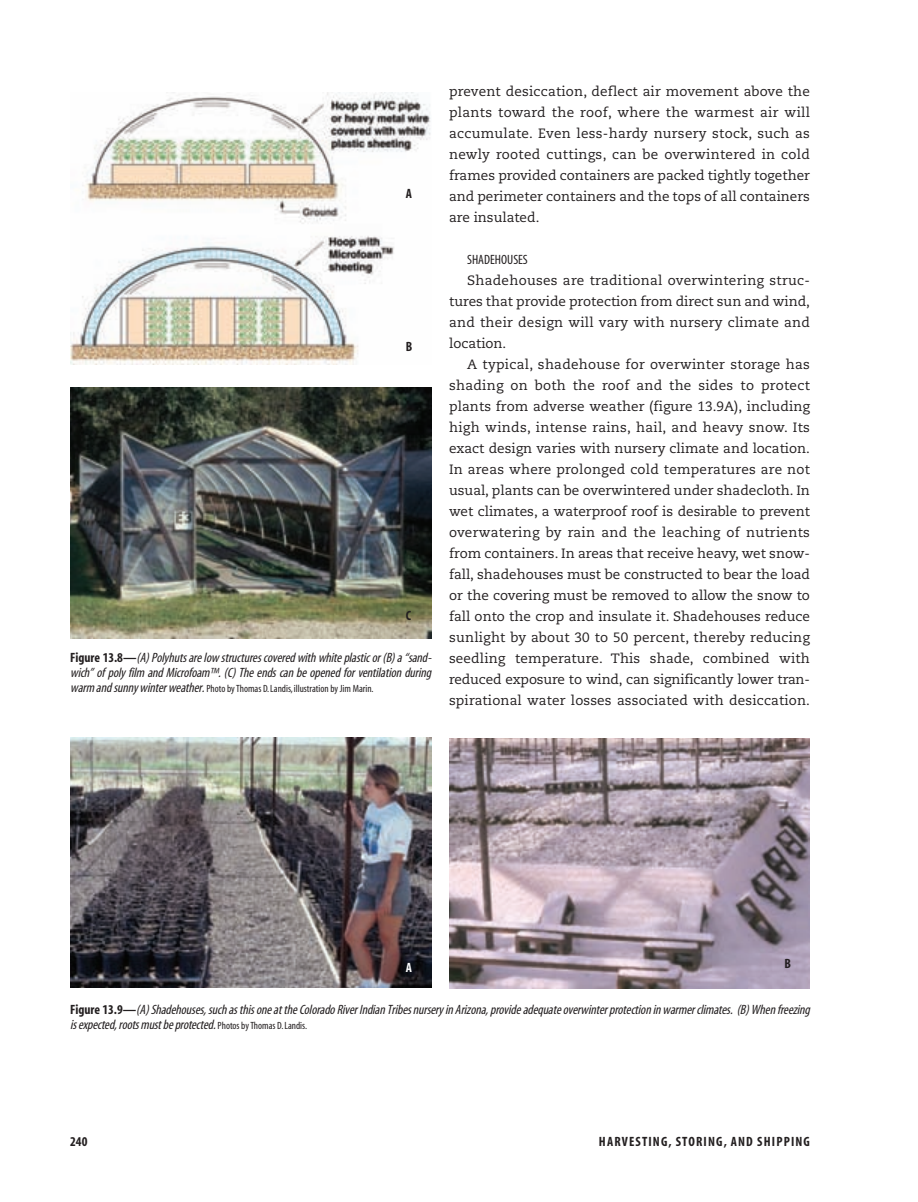
<style>
.page{position:relative;width:918px;height:1202px;background:#fff}
.page>*{position:absolute;margin:0;border:0;box-sizing:border-box;transform-origin:0 0}
.t1{font:13.5px/21px "Caecilia LT";letter-spacing:.01em;color:#231f20;text-align:justify}
.t2{font:italic condensed 13.5px/15px "Myriad";letter-spacing:-.01em;color:#231f20}
.t3{font:700 condensed 13.5px "Myriad";letter-spacing:.085em;color:#231f20}
.t4{font:condensed 13.5px "Myriad";color:#231f20}
.t5{font:700 condensed 13.5px "Myriad";color:#fff}
.t6{font:condensed 10.5px "Myriad";color:#231f20}
.s1{font-weight:700;font-style:normal}
.s2{font-style:italic;font-size:13.5px}
.s3{font-style:normal;font-size:10.5px}
</style>
<div class="page">
<img style="left:70px;top:387px;width:361px;height:251px">
<img style="left:70px;top:93px;width:361px;height:272px">
<img style="left:70px;top:737px;width:361px;height:251px">
<img style="left:449px;top:738px;width:361px;height:250px">
<p class="t3" style="left:406px;top:189px;width:8px">A</p>
<p class="t3" style="left:406px;top:341px;width:8px">B</p>
<p class="t3" style="left:406px;top:610px;width:7px">C</p>
<p class="t2" style="left:70px;top:650px;width:365px"><span class="s1">F i g u r e 1 3 . 8 —</span> (A)Polyhutsarelow structurescovered with whiteplasticor(B)a“sand&shy;wich”of poly film and Microfoam™.(C)Theendscan beopened forventilation during</p>
<p class="t6" style="left:70px;top:684px;width:305px"><span class="s2">warm and sunny winterweather.</span>Photo by Thomas D.Landis,illustration by Jim Marin.</p>
<p class="t1" style="left:449px;top:82px;width:362px">prevent desiccation, deflect air movement above the plants toward the roof, where the warmest air will accumulate. Even less-hardy nursery stock, such as newly rooted cuttings, can be overwintered in cold frames provided containers are packed tightly together and perimeter containers and the tops of all containers are insulated.</p>
<p class="t4" style="left:467px;top:254px;width:62px">SHADEHOUSES</p>
<p class="t1" style="left:449px;top:271px;width:362px;text-indent:18px">Shadehouses are traditional overwintering struc&shy;tures that provide protection from direct sun and wind, and their design will vary with nursery climate and location.</p>
<p class="t1" style="left:449px;top:355px;width:362px;text-indent:18px">A typical, shadehouse for overwinter storage has shading on both the roof and the sides to protect plants from adverse weather (figure 13.9A), including high winds, intense rains, hail, and heavy snow. Its exact design varies with nursery climate and location.<br>In areas where prolonged cold temperatures are not usual, plants can be overwintered under shadecloth. In wet climates, a waterproof roof is desirable to prevent overwatering by rain and the leaching of nutrients from containers. In areas that receive heavy, wet snow&shy;fall, shadehouses must be constructed to bear the load or the covering must be removed to allow the snow to fall onto the crop and insulate it. Shadehouses reduce sunlight by about 30 to 50 percent, thereby reducing seedling temperature. This shade, combined with reduced exposure to wind, can significantly lower tran&shy;spirational water losses associated with desiccation.</p>
<p class="t5" style="left:406px;top:961px;width:8px">A</p>
<p class="t3" style="left:785px;top:958px;width:8px">B</p>
<p class="t2" style="left:70px;top:1003px;width:744px"><span class="s1">F i g u r e 1 3 . 9 —</span> (A)Shadehouses,such asthisoneattheColorado RiverIndian Tribesnursery in Arizona,provideadequateoverwinterprotection in warmerclimates. (B)When freezing isexpected,rootsmustbeprotected.<span class="s3">P h o t o s b y T h o m a s D . L a n d i s .</span></p>
<p class="t3" style="left:70px;top:1136px;width:19px">240</p>
<p class="t3" style="left:599px;top:1136px;width:213px">HARVESTING, STORING, AND SHIPPING</p>
</div>
